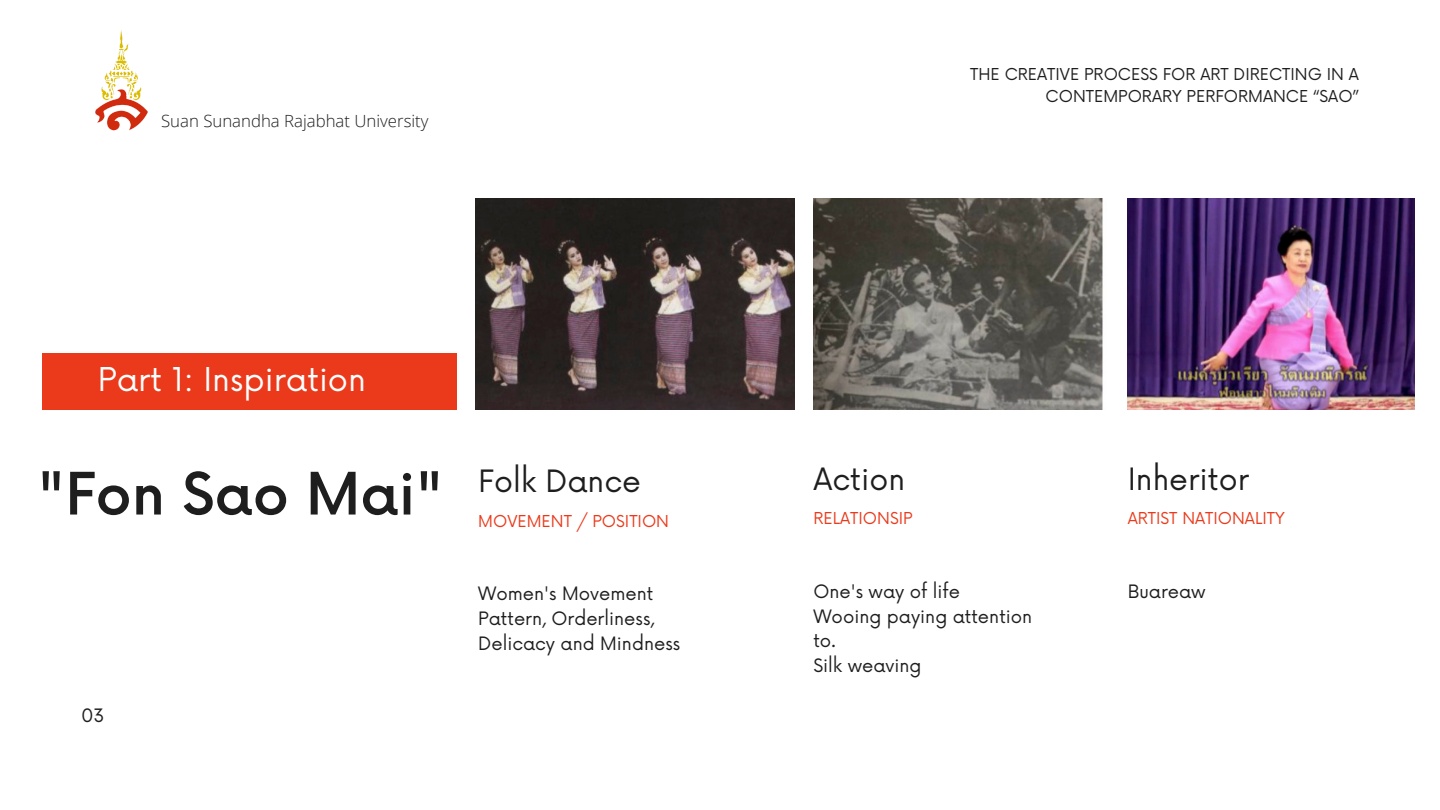
<style>
.page{position:relative;width:1440px;height:810px;background:#fff}
.page>*{position:absolute;margin:0;border:0;box-sizing:border-box;transform-origin:0 0}
.t1{font:500 57px "Now";color:#1e1e1e}
.t2{font:32px "Now";color:#fff}
.t3{font:30px "Now";color:#1e1e1e}
.t4{font:18px/24.8px "Now";color:#1e1e1e}
.t5{font:300 16.8px "Open Sans";color:#1e1e1e}
.t6{font:16px/21.8px "Now";color:#1e1e1e;text-align:right}
.t7{font:16px "Now";color:#eb3a1b}
</style>
<div class="page">
<img style="left:95px;top:30px;width:53px;height:101px">
<img style="left:475px;top:199px;width:319px;height:211px">
<img style="left:813px;top:199px;width:290px;height:211px">
<img style="left:1128px;top:199px;width:286px;height:211px">
<div style="left:42px;top:353px;width:415px;height:57px;background:#eb3a1b"></div>
<p class="t5" style="left:161px;top:109px;width:269px">Suan Sunandha Rajabhat University</p>
<h2 class="t2" style="left:98px;top:361px;width:270px">Part 1: Inspiration</h2>
<h1 class="t1" style="left:37px;top:463px;width:605px">"Fon Sao Mai" <sup>Folk</sup> <sup>Dance</sup></h1>
<p class="t7" style="left:478px;top:512px;width:192px">MOVEMENT / POSITION</p>
<p class="t4" style="left:81px;top:704px;width:25px">03</p>
<p class="t4" style="left:478px;top:582px;width:204px">Women's Movement<br>Pattern, Orderliness,<br>Delicacy and Mindness</p>
<p class="t6" style="left:970px;top:64px;width:390px">THE CREATIVE PROCESS FOR ART DIRECTING IN A<br>CONTEMPORARY PERFORMANCE “SAO”</p>
<h3 class="t3" style="left:813px;top:462px;width:93px">Action</h3>
<p class="t7" style="left:813px;top:509px;width:101px">RELATIONSIP</p>
<h3 class="t3" style="left:1128px;top:462px;width:123px">Inheritor</h3>
<p class="t7" style="left:1128px;top:509px;width:159px">ARTIST NATIONALITY</p>
<p class="t4" style="left:813px;top:580px;width:220px">One's way of life<br>Wooing paying attention to.<br>Silk weaving</p>
<p class="t4" style="left:1128px;top:580px;width:80px">Buareaw</p>
</div>
